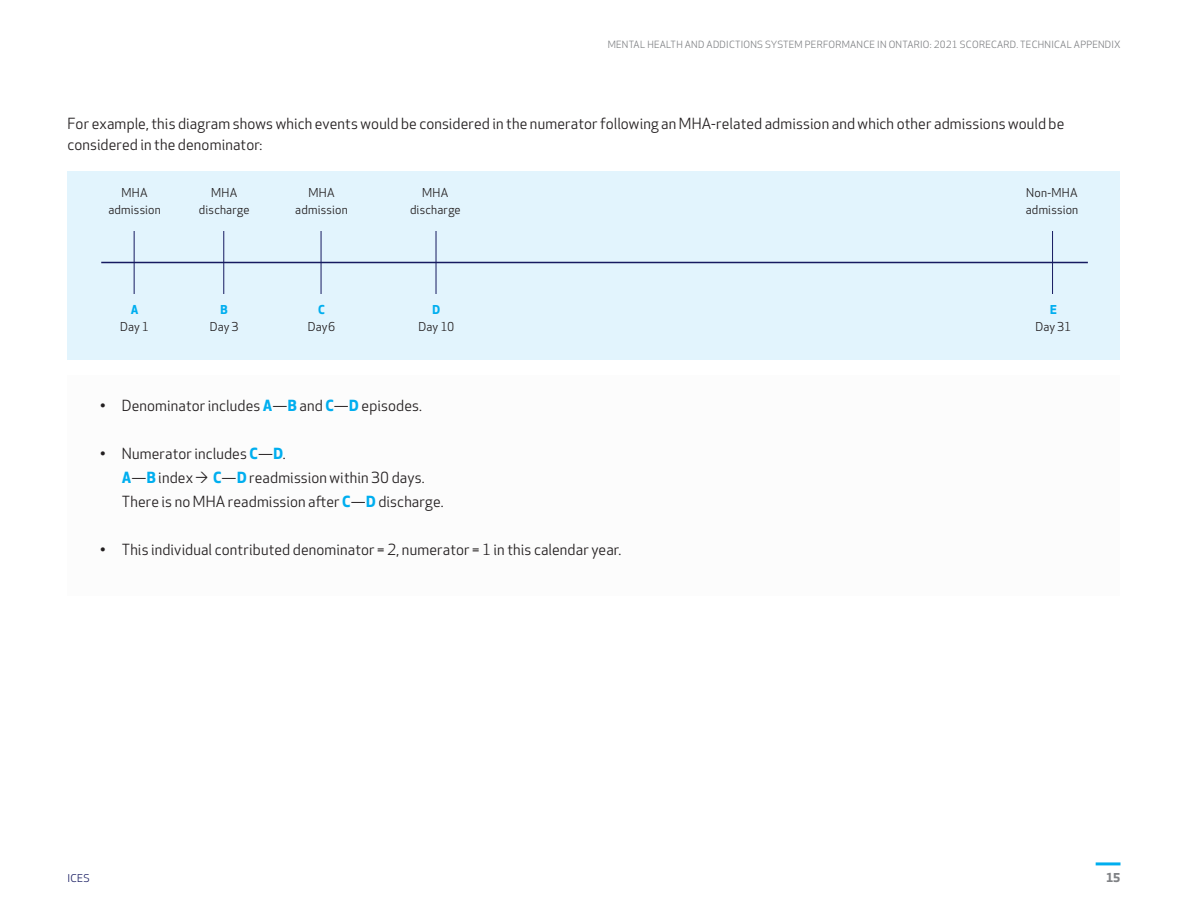
<style>
.page{position:relative;width:1188px;height:918px;background:#fff}
.page>*{position:absolute;margin:0;border:0;box-sizing:border-box;transform-origin:0 0}
.Body_-_No_Indent{font:15px/21px "Apex New";letter-spacing:.01em;color:#231f20}
.Body_-_No_Indent-2{font:12px "Apex New";letter-spacing:.02em;color:#231f20}
.Body_-_No_Indent-3{font:700 12px "Apex New";color:#00aeef}
.t1{font:700 12px "Apex New";color:#808285}
.t2{font:10.5px "Apex New";color:#161a60}
.t3{font:9.75px "Apex New";letter-spacing:.025em;color:#808285}
.s1{font-weight:700;color:#00aeef}
</style>
<div class="page">
<hr style="left:1096px;top:862px;width:25px;height:3px;background:#00aeef">
<div style="left:68px;top:171px;width:1052px;height:189px;background:#e2f4fd"></div>
<hr style="left:101px;top:262px;width:987px;height:1px;background:#161a60">
<hr style="left:134px;top:231px;width:1px;height:63px;background:#161a60">
<hr style="left:223px;top:231px;width:1px;height:63px;background:#161a60">
<hr style="left:436px;top:231px;width:1px;height:63px;background:#161a60">
<hr style="left:321px;top:231px;width:1px;height:63px;background:#161a60">
<hr style="left:1052px;top:231px;width:1px;height:63px;background:#161a60">
<p class="t3" style="left:608px;top:38px;width:514px">MENTAL HEALTH AND ADDICTIONS SYSTEM PERFORMANCE IN ONTARIO: 2021 SCORECARD. TECHNICAL APPENDIX</p>
<p class="Body_-_No_Indent" style="left:68px;top:113px;width:998px">For example, this diagram shows which events would be considered in the numerator following an MHA-related admission and which other admissions would be considered in the denominator:</p>
<p class="Body_-_No_Indent-2" style="left:122px;top:185px;width:28px">MHA</p>
<p class="Body_-_No_Indent-2" style="left:108px;top:202px;width:54px">admission</p>
<p class="Body_-_No_Indent-2" style="left:211px;top:185px;width:28px">MHA</p>
<p class="Body_-_No_Indent-2" style="left:199px;top:202px;width:52px">discharge</p>
<p class="Body_-_No_Indent-2" style="left:308px;top:185px;width:28px">MHA</p>
<p class="Body_-_No_Indent-2" style="left:295px;top:202px;width:54px">admission</p>
<p class="Body_-_No_Indent-2" style="left:422px;top:185px;width:28px">MHA</p>
<p class="Body_-_No_Indent-2" style="left:410px;top:202px;width:52px">discharge</p>
<p class="Body_-_No_Indent-2" style="left:1026px;top:185px;width:53px">Non-MHA</p>
<p class="Body_-_No_Indent-2" style="left:1026px;top:202px;width:54px">admission</p>
<p class="Body_-_No_Indent-3" style="left:131px;top:301px;width:9px">A</p>
<p class="Body_-_No_Indent-2" style="left:120px;top:319px;width:31px">Day 1</p>
<p class="Body_-_No_Indent-3" style="left:221px;top:301px;width:9px">B</p>
<p class="Body_-_No_Indent-2" style="left:210px;top:319px;width:31px">Day 3</p>
<p class="Body_-_No_Indent-3" style="left:318px;top:301px;width:8px">C</p>
<p class="Body_-_No_Indent-2" style="left:308px;top:319px;width:29px">Day6</p>
<p class="Body_-_No_Indent-3" style="left:433px;top:301px;width:9px">D</p>
<p class="Body_-_No_Indent-2" style="left:419px;top:319px;width:37px">Day 10</p>
<p class="Body_-_No_Indent-3" style="left:1050px;top:301px;width:8px">E</p>
<p class="Body_-_No_Indent-2" style="left:1035px;top:319px;width:38px">Day 31</p>
<p class="Body_-_No_Indent" style="left:100px;top:395px;width:323px">• Denominator includes <span class="s1">A</span>—<span class="s1">B</span> and <span class="s1">C</span>—<span class="s1">D</span> episodes.</p>
<p class="Body_-_No_Indent" style="left:100px;top:443px;width:187px">• Numerator includes <span class="s1">C</span>—<span class="s1">D</span>.</p>
<p class="Body_-_No_Indent" style="left:122px;top:467px;width:304px"><span class="s1">A</span>—<span class="s1">B</span> index → <span class="s1">C</span>—<span class="s1">D</span> readmission within 30 days.</p>
<p class="Body_-_No_Indent" style="left:122px;top:491px;width:323px">There is no MHA readmission after <span class="s1">C</span>—<span class="s1">D</span> discharge.</p>
<p class="Body_-_No_Indent" style="left:100px;top:539px;width:523px">• This individual contributed denominator = 2, numerator = 1 in this calendar year.</p>
<p class="t2" style="left:68px;top:871px;width:24px">ICES</p>
<p class="t1" style="left:1106px;top:869px;width:16px">15</p>
</div>
